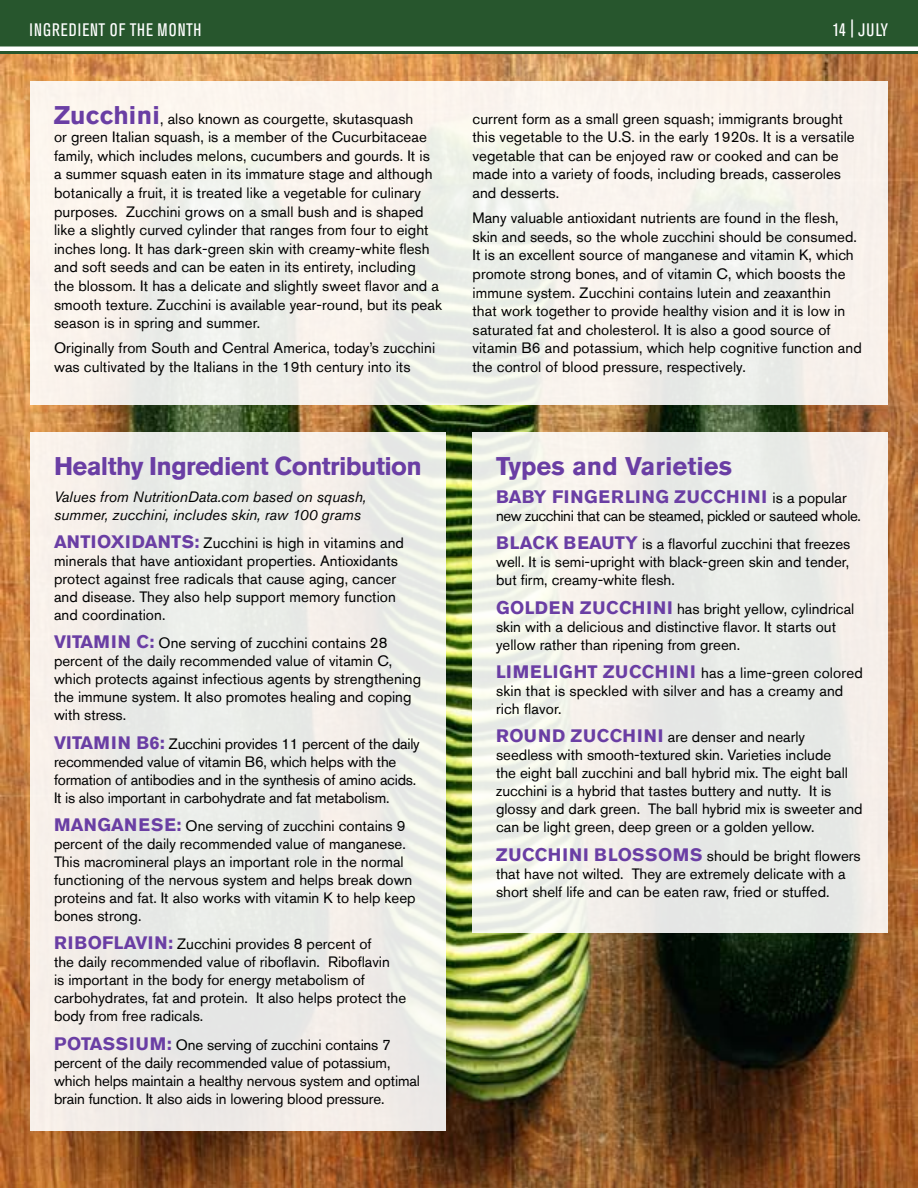
<style>
.page{position:relative;width:918px;height:1188px;background:#fff}
.page>*{position:absolute;margin:0;border:0;box-sizing:border-box;transform-origin:0 0}
.t1{font:700 25.5px "Akzidenz Grotesk Std";letter-spacing:-.025em;color:#6a3ea4}
.t2{font:700 25.5px "Akzidenz Grotesk Std";color:#6a3ea4}
.t3{font:700 18px "Akzidenz Grotesk Std";letter-spacing:.055em;color:#6a3ea4}
.t4{font:condensed 18px "Akzidenz Grotesk Std";letter-spacing:.065em;color:#fff}
.t5{font:700 18px "Akzidenz Grotesk Std";letter-spacing:.035em;color:#6a3ea4}
.t6{font:15px/18px "Akzidenz Grotesk Std";color:#000}
.t7{font:italic 15px/18px "Akzidenz Grotesk Std";color:#000}
.t8{font:15px/18px "Akzidenz Grotesk Std";letter-spacing:-.025em;color:#000}
.s1{font-weight:700;font-size:25.5px;color:#6a3ea4}
.s2{font-weight:700;font-size:18px;color:#6a3ea4}
</style>
<div class="page">
<img style="left:0;top:54px;width:918px;height:1134px">
<div style="left:30px;top:81px;width:858px;height:324px;background:linear-gradient(to bottom,#fbf5ee,#eeeee9)"></div>
<div style="left:30px;top:432px;width:416px;height:699px;background:#edece8"></div>
<div style="left:472px;top:432px;width:416px;height:500px;background:linear-gradient(to right,#f1f2eb,#eae9e7)"></div>
<div style="left:0;top:0;width:918px;height:54px;background:#27562d"></div>
<div style="left:0;top:46px;width:918px;height:5px;background:#fff"></div>
<p class="t4" style="left:29px;top:20px;width:173px">INGREDIENT OF THE MONTH</p>
<p class="t6" style="left:54px;top:109px;width:389px;line-height:18.6px"><span class="s1">ZUCCHINI</span>, also known as courgette, skutasquash<br>or green Italian squash, is a member of the Cucurbitaceae family, which includes melons, cucumbers and gourds. It is<br>a summer squash eaten in its immature stage and although botanically a fruit, it is treated like a vegetable for culinary purposes. Zucchini grows on a small bush and is shaped like a slightly curved cylinder that ranges from four to eight inches long. It has dark-green skin with creamy-white flesh and soft seeds and can be eaten in its entirety, including<br>the blossom. It has a delicate and slightly sweet flavor and a smooth texture. Zucchini is available year-round, but its peak season is in spring and summer.</p>
<p class="t6" style="left:54px;top:339px;width:383px;line-height:18.6px">Originally from South and Central America, today’s zucchini was cultivated by the Italians in the 19th century into its</p>
<p class="t4" style="left:833px;top:20px;width:57px">14 | JULY</p>
<p class="t6" style="left:473px;top:109px;width:384px;line-height:18.6px">current form as a small green squash; immigrants brought this vegetable to the U.S. in the early 1920s. It is a versatile vegetable that can be enjoyed raw or cooked and can be made into a variety of foods, including breads, casseroles and desserts.</p>
<p class="t6" style="left:473px;top:209px;width:391px;line-height:18.6px">Many valuable antioxidant nutrients are found in the flesh, skin and seeds, so the whole zucchini should be consumed.<br>It is an excellent source of manganese and vitamin K, which promote strong bones, and of vitamin C, which boosts the immune system. Zucchini contains lutein and zeaxanthin<br>that work together to provide healthy vision and it is low in saturated fat and cholesterol. It is also a good source of vitamin B6 and potassium, which help cognitive function and the control of blood pressure, respectively.</p>
<h1 class="t1" style="left:54px;top:451px;width:369px">HEALTHY INGREDIENT CONTRIBUTION</h1>
<p class="t7" style="left:54px;top:487px;width:314px">Values from NutritionData.com based on squash, summer, zucchini, includes skin, raw 100 grams</p>
<p class="t6" style="left:54px;top:534px;width:352px"><span class="s2">ANTI OXI DANTS:</span> Zucchini is high in vitamins and minerals that have antioxidant properties. Antioxidants protect against free radicals that cause aging, cancer and disease. They also help support memory function and coordination.</p>
<p class="t6" style="left:54px;top:634px;width:369px"><span class="s2">VITAMI N C:</span> One serving of zucchini contains 28 percent of the daily recommended value of vitamin C, which protects against infectious agents by strengthening the immune system. It also promotes healing and coping with stress.</p>
<p class="t6" style="left:54px;top:734px;width:367px"><span class="s2">VITAMI N B6:</span> Zucchini provides 11 percent of the daily recommended value of vitamin B6, which helps with the formation of antibodies and in the synthesis of amino acids.<br>It is also important in carbohydrate and fat metabolism.</p>
<p class="t6" style="left:54px;top:817px;width:363px"><span class="s2">MANGANESE:</span> One serving of zucchini contains 9 percent of the daily recommended value of manganese.<br>This macromineral plays an important role in the normal functioning of the nervous system and helps break down proteins and fat. It also works with vitamin K to help keep bones strong.</p>
<p class="t6" style="left:54px;top:935px;width:354px"><span class="s2">RIBOFLAVI N:</span> Zucchini provides 8 percent of<br>the daily recommended value of riboflavin. Riboflavin<br>is important in the body for energy metabolism of carbohydrates, fat and protein. It also helps protect the body from free radicals.</p>
<p class="t6" style="left:54px;top:1035px;width:368px"><span class="s2">POTASSI UM:</span> One serving of zucchini contains 7 percent of the daily recommended value of potassium, which helps maintain a healthy nervous system and optimal brain function. It also aids in lowering blood pressure.</p>
<h1 class="t2" style="left:496px;top:451px;width:237px">TYPES AND VARIETIES</h1>
<p class="t5" style="left:496px;top:486px;width:217px">BABY FI NGERLING ZUCCHI</p>
<p class="t8" style="left:496px;top:489px;width:366px;text-indent:251px"><span class="s2">NI</span> is a popular new zucchini that can be steamed, pickled or sauteed whole.</p>
<p class="t6" style="left:496px;top:535px;width:356px;text-align:justify"><span class="s2">BLACK BEAUTY</span> is a flavorful zucchini that freezes well. It is semi-upright with black-green skin and tender, but firm, creamy-white flesh.</p>
<p class="t3" style="left:496px;top:597px;width:123px">GOLDEN ZUCCHI</p>
<p class="t6" style="left:496px;top:599px;width:360px;text-indent:157px"><span class="s2">NI</span> has bright yellow, cylindrical skin with a delicious and distinctive flavor. It starts out yellow rather than ripening from green.</p>
<p class="t3" style="left:496px;top:661px;width:145px">LI MELIGHT ZUCCHI</p>
<p class="t6" style="left:496px;top:664px;width:368px;text-indent:180px"><span class="s2">NI</span> has a lime-green colored skin that is speckled with silver and has a creamy and rich flavor.</p>
<p class="t3" style="left:496px;top:726px;width:113px">ROUND ZUCCHI</p>
<p class="t6" style="left:496px;top:728px;width:368px;text-indent:148px"><span class="s2">NI</span> are denser and nearly seedless with smooth-textured skin. Varieties include<br>the eight ball zucchini and ball hybrid mix. The eight ball zucchini is a hybrid that tastes buttery and nutty. It is glossy and dark green. The ball hybrid mix is sweeter and can be light green, deep green or a golden yellow.</p>
<p class="t3" style="left:496px;top:844px;width:38px">ZUCCHI</p>
<p class="t6" style="left:496px;top:846px;width:366px;text-indent:73px"><span class="s2">NI BLOSSOMS</span> should be bright flowers that have not wilted. They are extremely delicate with a short shelf life and can be eaten raw, fried or stuffed.</p>
</div>
